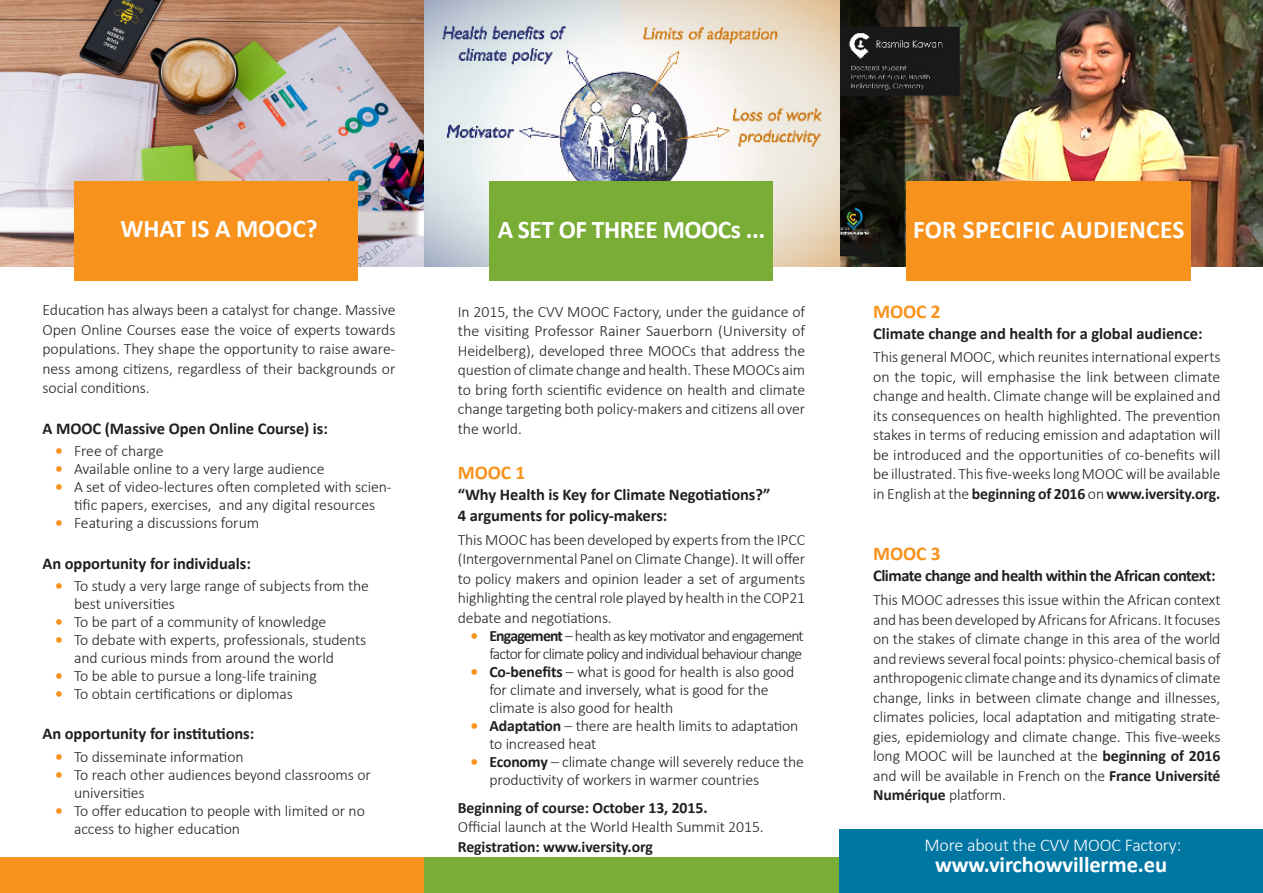
<style>
.page{position:relative;width:1263px;height:893px;background:#fff}
.page>*{position:absolute;margin:0;border:0;box-sizing:border-box;transform-origin:0 0}
._17P_bold{font:700 25.5px "Calibri";letter-spacing:-.005em;color:#fff}
._17P_bold-2{font:700 22.5px "Calibri";letter-spacing:-.005em;color:#fff}
.ZwÜS_orange_13P_Cali{font:700 19.5px "Calibri";letter-spacing:-.005em;color:#f7931d}
._17P_bold-3{font:300 18px "Calibri";letter-spacing:-.01em;color:#fff}
.zwÜS_11P{font:700 16.5px "Calibri";letter-spacing:-.005em;color:#231f20}
.zwÜS_11P-2{font:700 16.5px "Calibri";letter-spacing:-.03em;color:#231f20}
.text_10_5P_block{font:300 15.75px/19.5px "Calibri";letter-spacing:-.005em;color:#231f20}
.text_10_5P_block-2{font:300 15.75px/18px "Calibri";letter-spacing:-.05em;color:#231f20;text-align:right}
.text_10_5P_block-3{font:700 15.75px "Calibri";letter-spacing:-.005em;color:#231f20}
.s1{font-weight:700;color:#f7931d}
.s2{font-weight:700}
</style>
<div class="page">
<img style="left:0;top:0;width:1263px;height:266px">
<div style="left:74px;top:181px;width:284px;height:100px;background:#f7931d"></div>
<div style="left:839px;top:829px;width:424px;height:64px;background:#0076a3"></div>
<div style="left:424px;top:858px;width:415px;height:35px;background:#79ad36"></div>
<div style="left:0;top:858px;width:424px;height:35px;background:#f7931d"></div>
<div style="left:490px;top:181px;width:283px;height:100px;background:#79ad36"></div>
<div style="left:906px;top:181px;width:285px;height:100px;background:#f7931d"></div>
<p class="_17P_bold" style="left:120px;top:213px;width:199px">WHAT IS A MOOC?</p>
<p class="text_10_5P_block" style="left:43px;top:300px;width:354px;text-align:justify">Education has always been a catalyst for change. Massive Open Online Courses ease the voice of experts towards populations. They shape the opportunity to raise aware&shy;ness among citizens, regardless of their backgrounds or social conditions.</p>
<p class="zwÜS_11P" style="left:43px;top:418px;width:287px">A MOOC (Massive Open Online Course) is:</p>
<p class="text_10_5P_block" style="left:55px;top:440px;width:110px"><span class="s1">•</span> Free of charge</p>
<p class="text_10_5P_block" style="left:55px;top:458px;width:271px"><span class="s1">•</span> Available online to a very large audience</p>
<p class="text_10_5P_block" style="left:55px;top:477px;width:338px;line-height:18px;text-align:center"><span class="s1">•</span> A set of video-lectures often completed with scien&shy;tific papers, exercises, and any digital resources</p>
<p class="text_10_5P_block" style="left:55px;top:512px;width:205px"><span class="s1">•</span> Featuring a discussions forum</p>
<p class="zwÜS_11P" style="left:43px;top:553px;width:210px">An opportunity for individuals:</p>
<p class="text_10_5P_block" style="left:74px;top:576px;width:296px;line-height:18px;text-indent:-19px"><span class="s1">•</span> To study a very large range of subjects from the best universities</p>
<p class="text_10_5P_block" style="left:55px;top:611px;width:273px"><span class="s1">•</span> To be part of a community of knowledge</p>
<p class="text_10_5P_block" style="left:74px;top:630px;width:294px;line-height:18px;text-indent:-19px"><span class="s1">•</span> To debate with experts, professionals, students and curious minds from around the world</p>
<p class="text_10_5P_block" style="left:55px;top:665px;width:263px"><span class="s1">•</span> To be able to pursue a long-life training</p>
<p class="text_10_5P_block" style="left:55px;top:683px;width:239px"><span class="s1">•</span> To obtain certifications or diplomas</p>
<p class="zwÜS_11P" style="left:43px;top:723px;width:213px">An opportunity for institutions:</p>
<p class="text_10_5P_block" style="left:55px;top:746px;width:190px"><span class="s1">•</span> To disseminate information</p>
<p class="text_10_5P_block" style="left:74px;top:765px;width:298px;line-height:18px;text-indent:-19px"><span class="s1">•</span> To reach other audiences beyond classrooms or universities</p>
<p class="text_10_5P_block" style="left:74px;top:801px;width:292px;line-height:18px;text-indent:-19px"><span class="s1">•</span> To offer education to people with limited or no access to higher education</p>
<p class="_17P_bold" style="left:498px;top:213px;width:269px">A SET OF THREE MOOCs ...</p>
<p class="text_10_5P_block" style="left:458px;top:301px;width:349px;text-align:justify">In 2015, the CVV MOOC Factory, under the guidance of the visiting Professor Rainer Sauerborn (University of Heidelberg), developed three MOOCs that address the question of climate change and health. These MOOCs aim to bring forth scientific evidence on health and climate change targeting both policy-makers and citizens all over the world.</p>
<p class="ZwÜS_orange_13P_Cali" style="left:458px;top:460px;width:69px">MOOC 1</p>
<p class="zwÜS_11P" style="left:458px;top:484px;width:314px">“Why Health is Key for Climate Negotiations?”</p>
<p class="zwÜS_11P" style="left:458px;top:505px;width:211px">4 arguments for policy-makers:</p>
<p class="text_10_5P_block" style="left:458px;top:529px;width:349px;text-align:justify">This MOOC has been developed by experts from the IPCC (Intergovernmental Panel on Climate Change). It will offer to policy makers and opinion leader a set of arguments highlighting the central role played by health in the COP21 debate and negotiations.</p>
<p class="text_10_5P_block-2" style="left:471px;top:626px;width:335px"><span class="s1">•</span> <span class="s2">Engagement</span> – health as key motivator and engagement factor for climate policy and individual behaviour change</p>
<p class="text_10_5P_block" style="left:489px;top:662px;width:307px;line-height:18px;text-indent:-19px"><span class="s1">•</span> <span class="s2">Co-benefits</span> – what is good for health is also good for climate and inversely, what is good for the climate is also good for health</p>
<p class="text_10_5P_block" style="left:489px;top:716px;width:311px;line-height:18px;text-indent:-19px"><span class="s1">•</span> <span class="s2">Adaptation</span> – there are health limits to adaptation to increased heat</p>
<p class="text_10_5P_block" style="left:489px;top:752px;width:316px;line-height:18px;text-indent:-19px"><span class="s1">•</span> <span class="s2">Economy</span> – climate change will severely reduce the productivity of workers in warmer countries</p>
<p class="text_10_5P_block-3" style="left:458px;top:797px;width:251px">Beginning of course: October 13, 2015.</p>
<p class="text_10_5P_block" style="left:458px;top:816px;width:307px">Official launch at the World Health Summit 2015.</p>
<p class="text_10_5P_block-3" style="left:458px;top:836px;width:197px">Registration: www.iversity.org</p>
<p class="_17P_bold" style="left:913px;top:213px;width:273px">FOR SPECIFIC AUDIENCES</p>
<p class="ZwÜS_orange_13P_Cali" style="left:873px;top:299px;width:69px">MOOC 2</p>
<p class="zwÜS_11P" style="left:873px;top:323px;width:331px">Climate change and health for a global audience:</p>
<p class="text_10_5P_block" style="left:873px;top:347px;width:349px;text-align:justify">This general MOOC, which reunites international experts on the topic, will emphasise the link between climate change and health. Climate change will be explained and its consequences on health highlighted. The prevention stakes in terms of reducing emission and adaptation will be introduced and the opportunities of co-benefits will be illustrated. This five-weeks long MOOC will be available in English at the <span class="s2">beginning of 2016</span> on <span class="s2">www.iversity.org.</span></p>
<p class="ZwÜS_orange_13P_Cali" style="left:873px;top:541px;width:69px">MOOC 3</p>
<p class="zwÜS_11P-2" style="left:873px;top:565px;width:344px">Climate change and health within the African context:</p>
<p class="text_10_5P_block" style="left:873px;top:589px;width:349px;text-align:justify">This MOOC adresses this issue within the African context and has been developed by Africans for Africans. It focuses on the stakes of climate change in this area of the world and reviews several focal points: physico-chemical basis of anthropogenic climate change and its dynamics of climate change, links in between climate change and illnesses, climates policies, local adaptation and mitigating strate&shy;gies, epidemiology and climate change. This five-weeks long MOOC will be launched at the <span class="s2">beginning of 2016 </span>and will be available in French on the <span class="s2">France Université Numérique</span> platform.</p>
<p class="_17P_bold-3" style="left:924px;top:834px;width:258px">More about the CVV MOOC Factory:</p>
<p class="_17P_bold-2" style="left:935px;top:850px;width:234px">www.virchowvillerme.eu</p>
</div>
